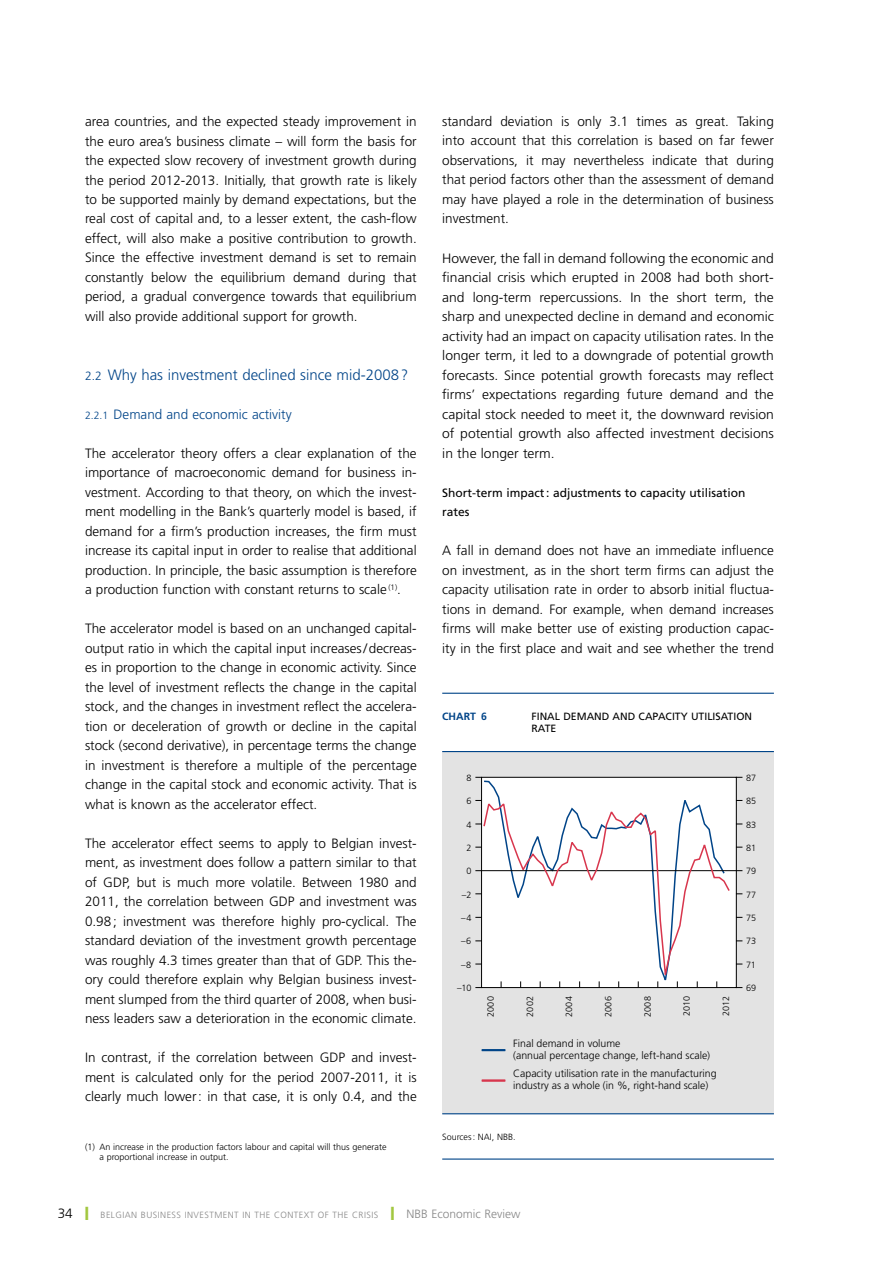
<style>
.page{position:relative;width:893px;height:1263px;background:#fff}
.page>*{position:absolute;margin:0;border:0;box-sizing:border-box;transform-origin:0 0}
.t1{font:300 15px "Frutiger LT";color:#048}
.t2{font:300 13.5px/19.5px "Frutiger LT";color:#000;text-align:justify}
.t3{font:300 13.5px "Frutiger LT";color:#048}
.t4{font:12px/19.5px "Frutiger LT";color:#000}
.t5{font:300 12px "Frutiger LT";color:#878787}
.t6{font:300 10.5px/12px "Frutiger LT";color:#000}
.t7{font:10.5px/12px "Frutiger LT";color:#000}
.t8{font:700 10.5px "Frutiger LT";color:#048}
.t9{font:300 9px/9.8px "Frutiger LT";color:#000}
.t10{font:300 9px "Frutiger LT";letter-spacing:.05em;color:#878787}
.s1{font-size:12px}
.s2{font-size:10.5px}
.s3{font-size:13.5px;color:#000}
.s4{color:#a2c740}
</style>
<div class="page">
<div style="left:442px;top:751px;width:332px;height:363px;background:#e3e3e3"></div>
<hr style="left:442px;top:693px;width:332px;height:1px;background:#048">
<hr style="left:442px;top:751px;width:332px;height:1px;background:#048">
<hr style="left:442px;top:1113px;width:332px;height:1px;background:#048">
<hr style="left:442px;top:1158px;width:332px;height:2px;background:#048">
<div style="left:482px;top:777px;width:254px;height:210px;background:#fff"></div>
<hr style="left:481px;top:870px;width:255px;height:1px;background:#000">
<svg style="left:483px;top:801px;width:248px;height:183px"></svg>
<div style="left:481px;top:777px;width:256px;height:211px;border:1px solid #000"></div>
<hr style="left:482px;top:1079px;width:23px;height:2px;background:#d8364d">
<hr style="left:482px;top:1049px;width:23px;height:2px;background:#048">
<p class="t2" style="left:85px;top:112px;width:333px">area countries, and the expected steady improvement in the euro area’s business climate – will form the basis for the expected slow recovery of investment growth during the period 2012-2013. Initially, that growth rate is likely to be supported mainly by demand expectations, but the real cost of capital and, to a lesser extent, the cash-flow effect, will also make a positive contribution to growth.<br>Since the effective investment demand is set to remain constantly below the equilibrium demand during that period, a gradual convergence towards that equilibrium will also provide additional support for growth.</p>
<p class="t1" style="left:85px;top:366px;width:320px"><span class="s1">2.2</span> Why has investment declined since mid-2008 ?</p>
<p class="t3" style="left:85px;top:406px;width:208px"><span class="s2">2.2.1</span> Demand and economic activity</p>
<p class="t2" style="left:85px;top:443px;width:333px">The accelerator theory offers a clear explanation of the importance of macroeconomic demand for business in&shy;vestment. According to that theory, on which the invest&shy;ment modelling in the Bank’s quarterly model is based, if demand for a firm’s production increases, the firm must increase its capital input in order to realise that additional production. In principle, the basic assumption is therefore a production function with constant returns to scale <sup>(1)</sup>.</p>
<p class="t2" style="left:85px;top:619px;width:333px">The accelerator model is based on an unchanged capital&shy;output ratio in which the capital input increases/decreas&shy;es in proportion to the change in economic activity. Since the level of investment reflects the change in the capital stock, and the changes in investment reflect the accelera&shy;tion or deceleration of growth or decline in the capital stock (second derivative), in percentage terms the change in investment is therefore a multiple of the percentage change in the capital stock and economic activity. That is what is known as the accelerator effect.</p>
<p class="t2" style="left:85px;top:833px;width:333px">The accelerator effect seems to apply to Belgian invest&shy;ment, as investment does follow a pattern similar to that of GDP, but is much more volatile. Between 1980 and 2011, the correlation between GDP</p>
<p class="t2" style="left:85px;top:892px;width:333px;text-indent:214px">and investment was 0.98; investment was therefore highly pro-cyclical. The standard deviation of the investment growth percentage was roughly 4.3 times greater than that of GDP. This the&shy;ory could therefore explain why Belgian business invest&shy;ment slumped from the third quarter of 2008, when busi&shy;ness leaders saw a deterioration in the economic climate.</p>
<p class="t2" style="left:85px;top:1048px;width:244px">In contrast, if the correlation between GDP</p>
<p class="t2" style="left:85px;top:1048px;width:333px;text-indent:266px">and invest&shy;ment is calculated only for the period 2007-2011, it is clearly much lower: in that case, it is only 0.4, and the</p>
<p class="t9" style="left:99px;top:1142px;width:288px;text-indent:-14px">(1) An increase in the production factors labour and capital will thus generate a proportional increase in output.</p>
<p class="t2" style="left:442px;top:112px;width:333px">standard deviation is only 3.1 times as great. Taking into account that this correlation is based on far fewer observations, it may nevertheless indicate that during that period factors other than the assessment of demand may have played a role in the determination of business investment.</p>
<p class="t2" style="left:442px;top:248px;width:333px">However, the fall in demand following the economic and financial crisis which erupted in 2008 had both short&shy;and long-term repercussions. In the short term, the sharp and unexpected decline in demand and economic activity had an impact on capacity utilisation rates. In the longer term, it led to a downgrade of potential growth forecasts. Since potential growth forecasts may reflect firms’ expectations regarding future demand and the capital stock needed to meet it, the downward revision of potential growth also affected investment decisions in the longer term.</p>
<p class="t4" style="left:442px;top:483px;width:305px">Short-term impact: adjustments to capacity utilisation rates</p>
<p class="t2" style="left:442px;top:541px;width:333px">A fall in demand does not have an immediate influence on investment, as in the short term firms can adjust the capacity utilisation rate in order to absorb initial fluctua&shy;tions in demand. For example, when demand increases firms will make better use of existing production capac&shy;ity in the first place and wait and see whether the trend</p>
<p class="t8" style="left:442px;top:710px;width:46px">Chart 6</p>
<p class="t7" style="left:531px;top:710px;width:222px">Final demand and capacity utilisation rate</p>
<p class="t9" style="left:466px;top:773px;width:7px">8</p>
<p class="t9" style="left:746px;top:773px;width:12px">87</p>
<p class="t9" style="left:466px;top:796px;width:7px">6</p>
<p class="t9" style="left:746px;top:796px;width:12px">85</p>
<p class="t9" style="left:466px;top:820px;width:7px">4</p>
<p class="t9" style="left:746px;top:820px;width:12px">83</p>
<p class="t9" style="left:466px;top:843px;width:7px">2</p>
<p class="t9" style="left:746px;top:843px;width:11px">81</p>
<p class="t9" style="left:466px;top:866px;width:7px">0</p>
<p class="t9" style="left:746px;top:866px;width:12px">79</p>
<p class="t9" style="left:462px;top:890px;width:11px">–2</p>
<p class="t9" style="left:746px;top:890px;width:12px">77</p>
<p class="t9" style="left:461px;top:913px;width:12px">–4</p>
<p class="t9" style="left:746px;top:913px;width:12px">75</p>
<p class="t9" style="left:461px;top:937px;width:12px">–6</p>
<p class="t9" style="left:746px;top:937px;width:12px">73</p>
<p class="t9" style="left:461px;top:960px;width:12px">–8</p>
<p class="t9" style="left:746px;top:960px;width:11px">71</p>
<p class="t9" style="left:457px;top:983px;width:16px">–10</p>
<p class="t9" style="left:746px;top:983px;width:12px">69</p>
<p class="t9" style="left:486px;top:1017px;width:22px;rotate:-90deg">2000</p>
<p class="t9" style="left:525px;top:1017px;width:22px;rotate:-90deg">2002</p>
<p class="t9" style="left:564px;top:1017px;width:22px;rotate:-90deg">2004</p>
<p class="t9" style="left:604px;top:1017px;width:22px;rotate:-90deg">2006</p>
<p class="t9" style="left:643px;top:1017px;width:22px;rotate:-90deg">2008</p>
<p class="t9" style="left:682px;top:1016px;width:21px;rotate:-90deg">2010</p>
<p class="t9" style="left:721px;top:1016px;width:21px;rotate:-90deg">2012</p>
<p class="t6" style="left:513px;top:1038px;width:199px">Final demand in volume<br>(annual percentage change, left-hand scale)</p>
<p class="t6" style="left:513px;top:1068px;width:205px">Capacity utilisation rate in the manufacturing industry as a whole (in %, right-hand scale)</p>
<p class="t9" style="left:442px;top:1132px;width:75px">Sources: NAI, NBB.</p>
<p class="t10" style="left:58px;top:1210px;width:71px"><span class="s3">34</span> <span class="s4">❙</span> Belgian</p>
<p class="t10" style="left:141px;top:1210px;width:18px">business</p>
<p class="t10" style="left:185px;top:1210px;width:6px">inves</p>
<p class="t10" style="left:209px;top:1210px;width:148px">tment in the context of the crisis</p>
<p class="t5" style="left:391px;top:1207px;width:131px"><span class="s4">❙</span> NBB Economic Review</p>
</div>
